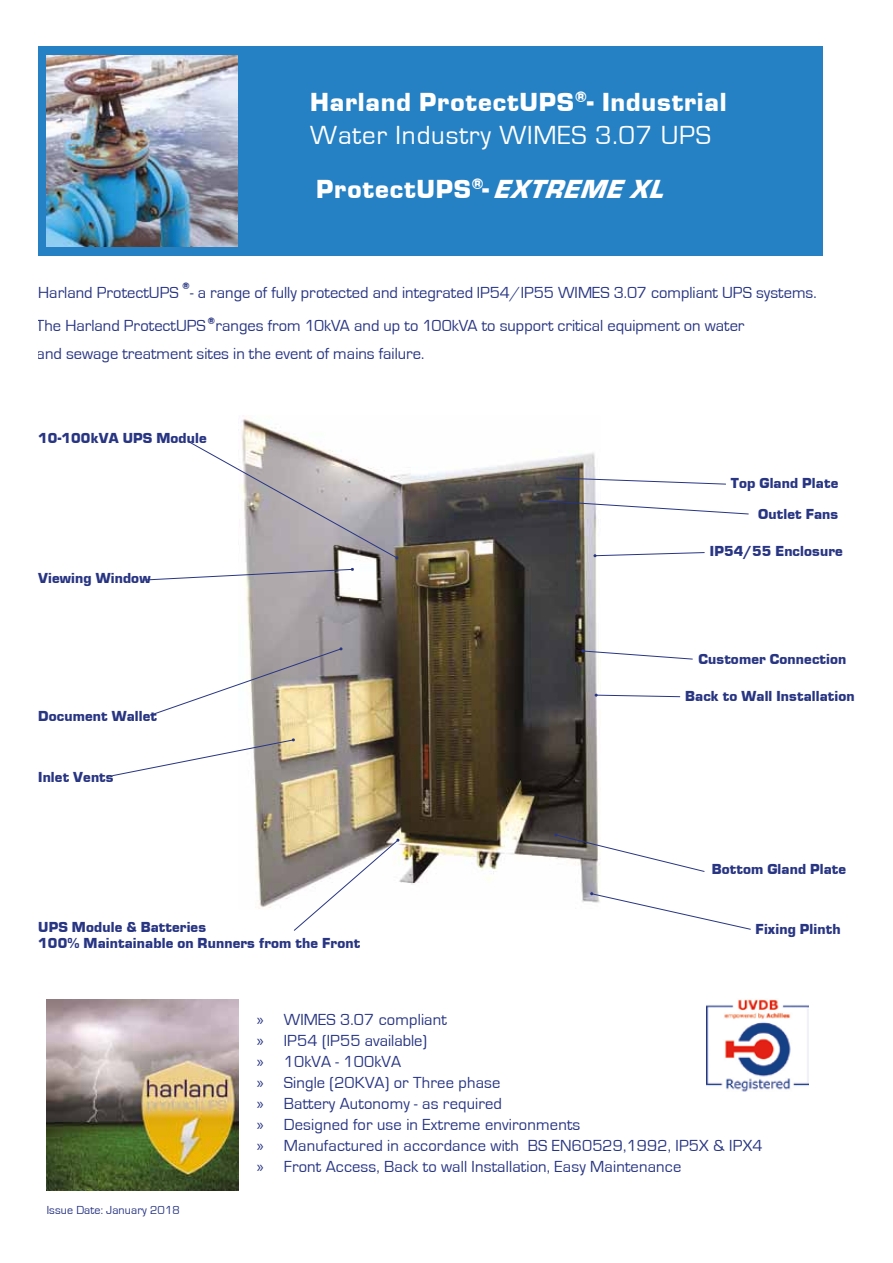
<style>
.page{position:relative;width:893px;height:1263px;background:#fff}
.page>*{position:absolute;margin:0;border:0;box-sizing:border-box;transform-origin:0 0}
.t1{font:27px "Eurostile Black URW";letter-spacing:.03em;color:#fff}
.t2{font:27px "Eurostile";letter-spacing:.03em;color:#fff}
.t3{font:16.5px/21px "Eurostile";letter-spacing:.01em;color:#283583}
.t4{font:15px/16.2px "Eurostile Black URW";letter-spacing:.01em;color:#283583}
.t5{font:12px "Eurostile";letter-spacing:.01em;color:#283583}
.t6{font:9.6px "Eurostile Black URW";color:#283583}
.s1{font-style:italic}
.s2{font-family:"Myriad Pro"}
</style>
<div class="page">
<div style="left:38px;top:46px;width:785px;height:209px;background:#2581c4"></div>
<img style="left:47px;top:55px;width:191px;height:191px">
<img style="left:47px;top:999px;width:191px;height:192px">
<img style="left:238px;top:419px;width:361px;height:490px">
<svg style="left:293px;top:838px;width:107px;height:93px"></svg>
<svg style="left:112px;top:738px;width:183px;height:39px"></svg>
<svg style="left:150px;top:647px;width:193px;height:69px"></svg>
<svg style="left:142px;top:568px;width:212px;height:13px"></svg>
<svg style="left:188px;top:441px;width:211px;height:118px"></svg>
<svg style="left:590px;top:892px;width:161px;height:38px"></svg>
<svg style="left:593px;top:552px;width:112px;height:5px"></svg>
<svg style="left:581px;top:649px;width:112px;height:11px"></svg>
<svg style="left:554px;top:833px;width:151px;height:39px"></svg>
<svg style="left:595px;top:694px;width:86px;height:3px"></svg>
<svg style="left:538px;top:500px;width:211px;height:15px"></svg>
<svg style="left:555px;top:477px;width:171px;height:8px"></svg>
<img style="left:707px;top:999px;width:102px;height:93px">
<h1 class="t1" style="left:310px;top:87px;width:418px">Harland ProtectUPS<sup>®</sup>- Industrial</h1>
<h1 class="t2" style="left:310px;top:121px;width:402px">Water Industry WIMES 3.07 UPS</h1>
<h1 class="t1" style="left:316px;top:174px;width:358px">ProtectUPS<sup>®</sup>-<span class="s1">EXTREMEXL</span></h1>
<p class="t6" style="left:182px;top:280px;width:9px">®</p>
<p class="t3" style="left:36px;top:276px;width:782px;line-height:33.2px;text-indent:154px">- a range of fully protected and integrated IP54/IP55 WIMES 3.07 compliant UPS systems.<br>The Harland ProtectUPS <sup>®</sup> ranges from 10kVA and up to 100kVA to support critical equipment on water</p>
<p class="t3" style="left:37px;top:343px;width:389px">and sewage treatment sites in the event of mains failure.</p>
<p class="t3" style="left:38px;top:282px;width:142px">Harland ProtectUPS</p>
<p class="t4" style="left:38px;top:430px;width:170px">10-100kVA UPS Module</p>
<p class="t4" style="left:38px;top:570px;width:114px">Viewing Window</p>
<p class="t4" style="left:38px;top:708px;width:120px">Document Wallet</p>
<p class="t4" style="left:38px;top:768px;width:77px">Inlet Vents</p>
<p class="t4" style="left:38px;top:918px;width:323px">UPS Module &amp; Batteries<br>100% Maintainable on Runners from the Front</p>
<p class="t4" style="left:731px;top:475px;width:109px">Top Gland Plate</p>
<p class="t4" style="left:758px;top:505px;width:82px">Outlet Fans</p>
<p class="t4" style="left:710px;top:543px;width:134px">IP54/55 Enclosure</p>
<p class="t4" style="left:698px;top:651px;width:149px">Customer Connection</p>
<p class="t4" style="left:685px;top:688px;width:171px">Back to Wall Installation</p>
<p class="t4" style="left:712px;top:861px;width:136px">Bottom Gland Plate</p>
<p class="t4" style="left:756px;top:921px;width:86px">Fixing Plinth</p>
<p class="t5" style="left:47px;top:1203px;width:135px">Issue Date: January 2018</p>
<p class="t3" style="left:257px;top:1010px;width:507px"><span class="s2">»</span> WIMES 3.07 compliant<br><span class="s2">»</span> IP54 (IP55 available)<br><span class="s2">»</span> 10kVA - 100kVA<br><span class="s2">»</span> Single (20KVA) or Three phase<br><span class="s2">»</span> Battery Autonomy - as required<br><span class="s2">»</span> Designed for use in Extreme environments<br><span class="s2">»</span> Manufactured in accordance with BS EN60529,1992, IP5X &amp; IPX4 <span class="s2">»</span> Front Access, Back to wall Installation, Easy Maintenance</p>
</div>
